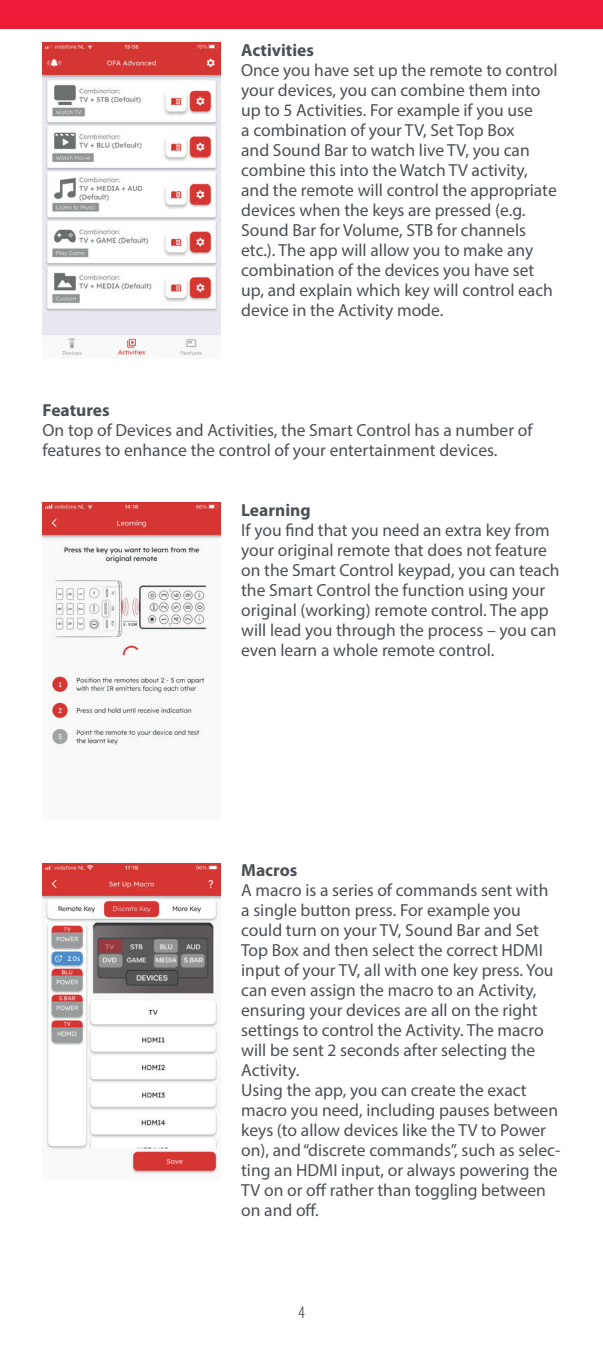
<style>
.page{position:relative;width:603px;height:1347px;background:#fff}
.page>*{position:absolute;margin:0;border:0;box-sizing:border-box;transform-origin:0 0}
.t1{font:17.5px/20px "Myriad Pro";color:#4b5157}
.t2{font:700 17.5px "Myriad Pro";color:#4b5157}
.t3{font:300 condensed 17.5px "Myriad Pro";color:#231f20}
</style>
<div class="page">
<div style="left:0;top:0;width:602px;height:28px;background:#ed1a38"></div>
<img style="left:43px;top:43px;width:177px;height:316px">
<img style="left:43px;top:503px;width:177px;height:244px">
<img style="left:43px;top:863px;width:177px;height:311px">
<p class="t2" style="left:241px;top:40px;width:74px">Activities</p>
<p class="t1" style="left:241px;top:60px;width:317px">Once you have set up the remote to control your devices, you can combine them into up to 5 Activities. For example if you use<br>a combination of your TV, Set Top Box<br>and Sound Bar to watch live TV, you can combine this into the Watch TV activity, and the remote will control the appropriate devices when the keys are pressed (e.g.<br>Sound Bar for Volume, STB for channels etc.). The app will allow you to make any combination of the devices you have set up, and explain which key will control each device in the Activity mode.</p>
<p class="t2" style="left:43px;top:400px;width:69px">Features</p>
<p class="t1" style="left:43px;top:420px;width:491px">On top of Devices and Activities, the Smart Control has a number of features to enhance the control of your entertainment devices.</p>
<p class="t2" style="left:241px;top:500px;width:71px">Learning</p>
<p class="t1" style="left:241px;top:520px;width:320px">If you find that you need an extra key from your original remote that does not feature on the Smart Control keypad, you can teach the Smart Control the function using your original (working) remote control. The app will lead you through the process – you can even learn a whole remote control.</p>
<p class="t2" style="left:241px;top:860px;width:58px">Macros</p>
<p class="t1" style="left:241px;top:880px;width:320px">A macro is a series of commands sent with a single button press. For example you could turn on your TV, Sound Bar and Set Top Box and then select the correct HDMI input of your TV, all with one key press. You can even assign the macro to an Activity, ensuring your devices are all on the right settings to control the Activity. The macro will be sent 2 seconds after selecting the Activity.<br>Using the app, you can create the exact macro you need, including pauses between keys (to allow devices like the TV to Power on), and “discrete commands”, such as selec&shy;ting an HDMI input, or always powering the TV on or off rather than toggling between on and off.</p>
<p class="t3" style="left:298px;top:1302px;width:8px">4</p>
</div>
